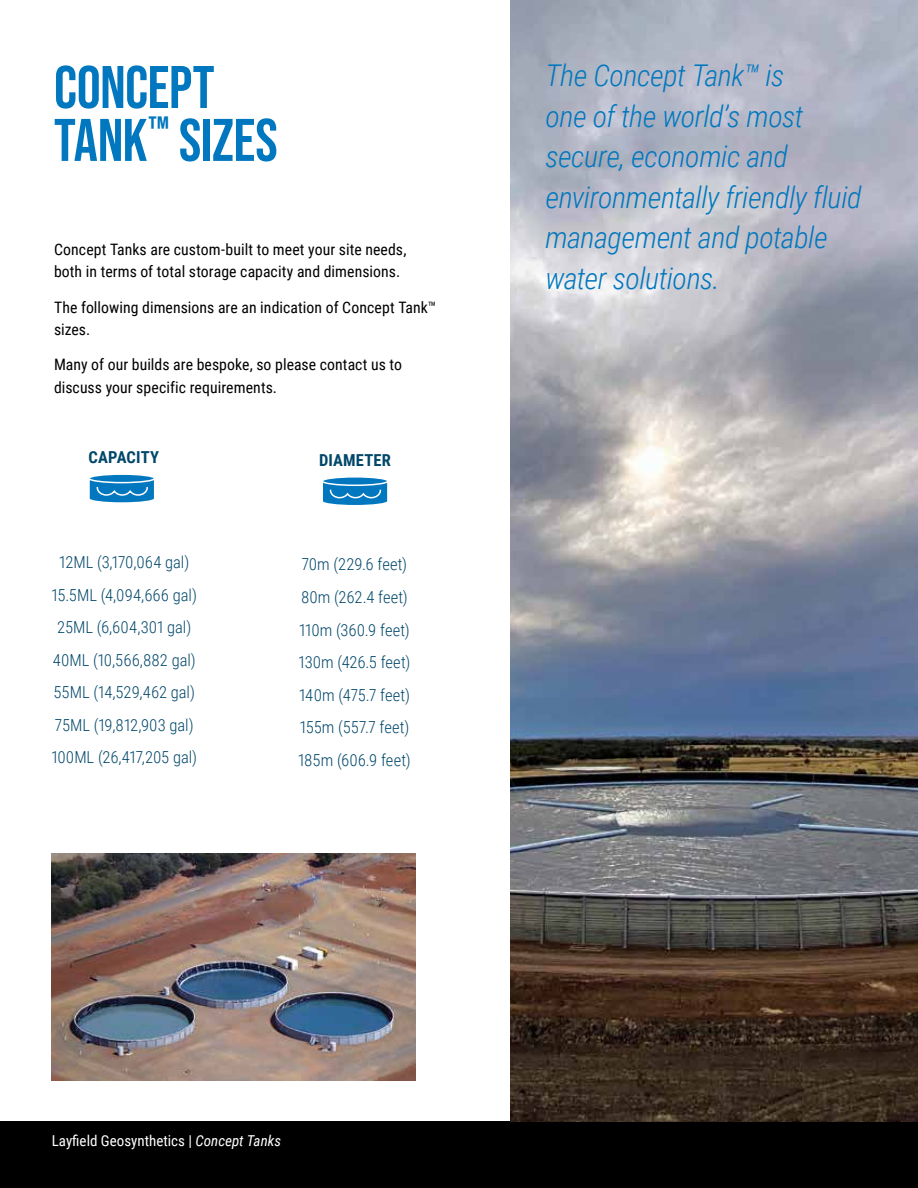
<style>
.page{position:relative;width:918px;height:1188px;background:#fff}
.page>*{position:absolute;margin:0;border:0;box-sizing:border-box;transform-origin:0 0}
.t1{font:60px/52.9px "Bebas Neue";letter-spacing:-.005em;color:#0077be}
.t2{font:italic 300 30px/40.5px "Roboto Condensed";letter-spacing:-.015em;color:#0077be}
.t3{font:300 16.5px/32.5px "Roboto Condensed";color:#004769;text-align:center}
.t4{font:700 16.5px "Roboto Condensed";letter-spacing:.01em;color:#004769}
.t5{font:15.75px/22.5px "Roboto Condensed";letter-spacing:.005em;color:#000}
.t6{font:15px "Roboto Condensed";color:#fff}
.s1{font-style:italic}
</style>
<div class="page">
<div style="left:0;top:1121px;width:918px;height:67px;background:#000"></div>
<img style="left:511px;top:0;width:407px;height:1121px">
<svg style="left:323px;top:477px;width:65px;height:28px;background:#3392cb"></svg>
<svg style="left:89px;top:474px;width:65px;height:29px;background:#3a96cc"></svg>
<img style="left:52px;top:853px;width:363px;height:227px">
<h1 class="t1" style="left:54px;top:60px;width:225px">CONCEPT<br>TANK<sup>™</sup> SIZES</h1>
<p class="t5" style="left:54px;top:237px;width:354px">Concept Tanks are custom-built to meet your site needs, both in terms of total storage capacity and dimensions.</p>
<p class="t5" style="left:54px;top:295px;width:384px">The following dimensions are an indication of Concept Tank™ sizes.</p>
<p class="t5" style="left:54px;top:353px;width:349px">Many of our builds are bespoke, so please contact us to discuss your specific requirements.</p>
<p class="t4" style="left:89px;top:446px;width:72px">CAPACITY</p>
<p class="t4" style="left:319px;top:449px;width:73px">DIAMETER</p>
<p class="t3" style="left:51px;top:545px;width:147px">12ML (3,170,064 gal)<br>15.5ML (4,094,666 gal)<br>25ML (6,604,301 gal)<br>40ML (10,566,882 gal)<br>55ML (14,529,462 gal)<br>75ML (19,812,903 gal)<br>100ML (26,417,205 gal)</p>
<p class="t3" style="left:298px;top:548px;width:114px;text-align:left">70m (229.6 feet)<br>80m (262.4 feet)<br>110m (360.9 feet)<br>130m (426.5 feet)<br>140m (475.7 feet)<br>155m (557.7 feet)<br>185m (606.9 feet)</p>
<h2 class="t2" style="left:545px;top:54px;width:318px">The Concept Tank™ is<br>one of the world’s most secure, economic and environmentally friendly fluid management and potable water solutions.</h2>
<p class="t6" style="left:52px;top:1130px;width:231px">Layfield Geosynthetics | <span class="s1">Concept Tanks</span></p>
</div>
